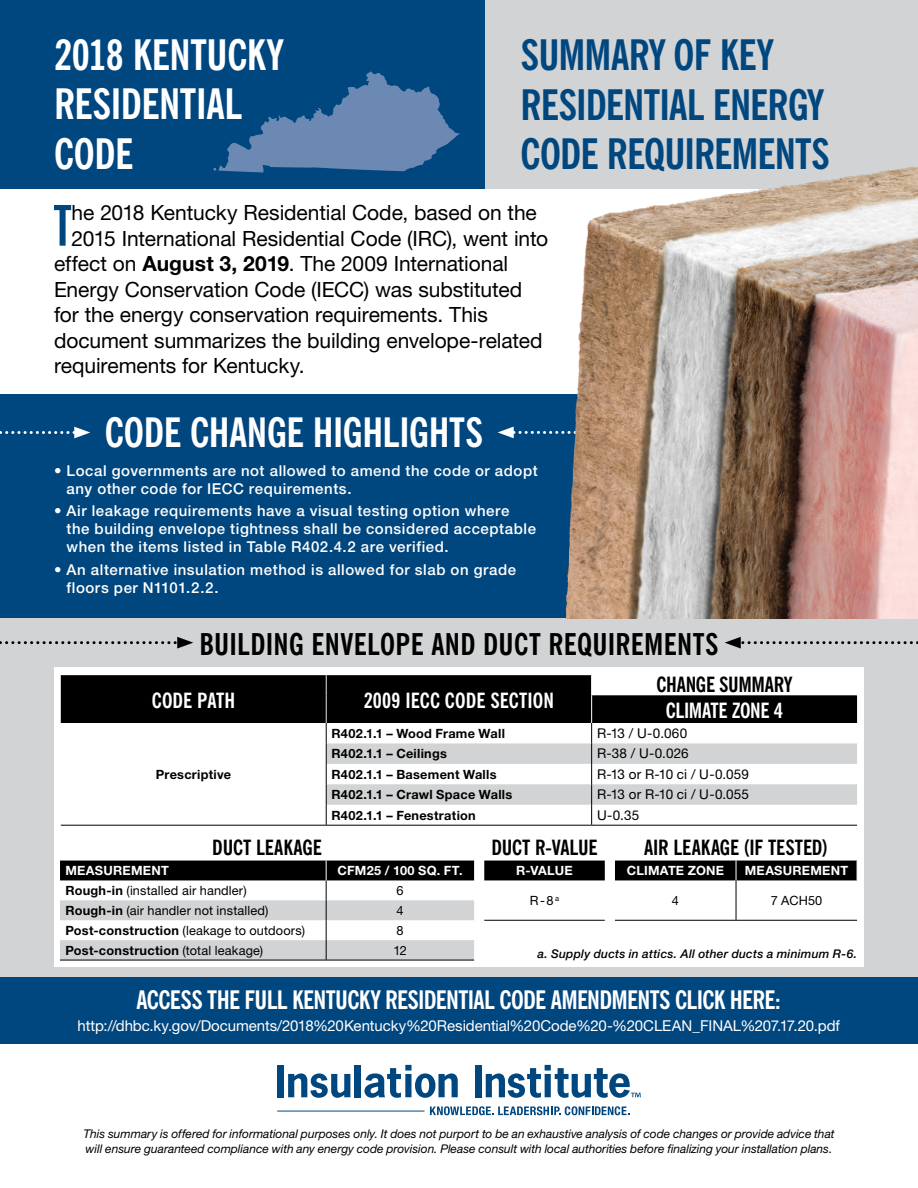
<style>
.page{position:relative;width:918px;height:1188px;background:#fff}
.page>*{position:absolute;margin:0;border:0;box-sizing:border-box;transform-origin:0 0}
.t1{font:700 extra-condensed 56.25px "News Gothic BT";color:#00467f}
.t2{font:700 condensed 42px/49.5px "News Gothic BT";letter-spacing:-.02em;color:#00467f}
.t3{font:700 condensed 42px/49.5px "News Gothic BT";letter-spacing:-.01em;color:#fff}
.t4{font:700 condensed 40.5px "News Gothic BT";letter-spacing:-.01em;color:#fff}
.t5{font:700 condensed 30px "News Gothic BT";letter-spacing:.01em;color:#000}
.t6{font:700 condensed 25.5px "News Gothic BT";letter-spacing:-.025em;color:#fff}
.t7{font:21px "Helvetica Neue LT Std";letter-spacing:-.005em;color:#000}
.t8{font:700 condensed 21px "News Gothic BT";letter-spacing:-.01em;color:#000}
.t9{font:700 condensed 21px "News Gothic BT";color:#fff}
.t10{font:500 15px/18px "Helvetica Neue LT Std";letter-spacing:.035em;color:#fff}
.t11{font:15px "Helvetica Neue LT Std";letter-spacing:-.005em;color:#fff}
.t12{font:13.5px "Helvetica Neue LT Std";letter-spacing:.01em;color:#000}
.t13{font:700 12.75px "Helvetica Neue LT Std";letter-spacing:.02em;color:#000}
.t14{font:12.75px "Helvetica Neue LT Std";letter-spacing:.01em;color:#000}
.t15{font:700 12.75px "Helvetica Neue LT Std";letter-spacing:.02em;color:#fff}
.t16{font:italic 12px/15px "Helvetica Neue LT Std";letter-spacing:-.005em;color:#000}
.t17{font:italic 500 12px "Helvetica Neue LT Std";letter-spacing:.02em;color:#000}
.s1{font-weight:700}
.s2{font-weight:400}
</style>
<div class="page">
<div style="left:0;top:394px;width:918px;height:264px;background:#00467f"></div>
<svg style="left:498px;top:427px;width:52px;height:11px"></svg>
<svg style="left:0;top:427px;width:90px;height:11px"></svg>
<div style="left:0;top:619px;width:918px;height:392px;background:#d1d3d4"></div>
<div style="left:54px;top:668px;width:810px;height:299px;background:#fff"></div>
<hr style="left:61px;top:825px;width:265px;height:1px;background:#000">
<hr style="left:326px;top:825px;width:266px;height:1px;background:#000">
<hr style="left:592px;top:825px;width:265px;height:1px;background:#000">
<svg style="left:61px;top:675px;width:797px;height:150px"></svg>
<div style="left:277px;top:1065px;width:7px;height:32px;background:#00467f"></div>
<svg style="left:430px;top:1106px;width:199px;height:9px"></svg>
<svg style="left:288px;top:1073px;width:62px;height:25px"></svg>
<div style="left:355px;top:1065px;width:6px;height:32px;background:#00467f"></div>
<svg style="left:364px;top:1065px;width:94px;height:33px"></svg>
<div style="left:475px;top:1065px;width:6px;height:32px;background:#00467f"></div>
<svg style="left:486px;top:1065px;width:155px;height:33px"></svg>
<hr style="left:277px;top:1111px;width:147px;height:1px;background:#00467f">
<div style="left:0;top:978px;width:918px;height:66px;background:#00467f"></div>
<div style="left:141px;top:0;width:777px;height:189px;background:#d1d3d4"></div>
<div style="left:0;top:0;width:484px;height:189px;background:#00467f"></div>
<svg style="left:213px;top:71px;width:247px;height:101px"></svg>
<img style="left:550px;top:166px;width:368px;height:453px">
<hr style="left:60px;top:960px;width:266px;height:1px;background:#000">
<hr style="left:326px;top:960px;width:148px;height:1px;background:#000">
<svg style="left:60px;top:861px;width:798px;height:99px"></svg>
<hr style="left:615px;top:920px;width:121px;height:1px;background:#000">
<hr style="left:736px;top:920px;width:121px;height:1px;background:#000">
<svg style="left:0;top:637px;width:193px;height:12px"></svg>
<svg style="left:725px;top:637px;width:193px;height:12px"></svg>
<h2 class="t3" style="left:54px;top:30px;width:231px">2018 KENTUCKY<br>RESIDENTIAL<br>CODE</h2>
<h2 class="t2" style="left:521px;top:30px;width:311px">SUMMARY OF KEY<br>RESIDENTIAL ENERGY<br>CODE REQUIREMENTS</h2>
<h1 class="t1" style="left:54px;top:191px;width:20px">T</h1>
<h3 class="t7" style="left:72px;top:200px;width:467px">he 2018 Kentucky Residential Code, based on the</h3>
<h3 class="t7" style="left:72px;top:226px;width:478px">2015 International Residential Code (IRC), went into</h3>
<h3 class="t7" style="left:54px;top:251px;width:456px">effect on <span class="s1">August 3, 2019</span>. The 2009 International</h3>
<h3 class="t7" style="left:54px;top:277px;width:470px">Energy Conservation Code (IECC) was substituted</h3>
<h3 class="t7" style="left:54px;top:302px;width:435px">for the energy conservation requirements. This</h3>
<h3 class="t7" style="left:54px;top:328px;width:490px">document summarizes the building envelope-related</h3>
<h3 class="t7" style="left:54px;top:353px;width:252px">requirements for Kentucky.</h3>
<h3 class="t4" style="left:105px;top:407px;width:380px">CODE CHANGE HIGHLIGHTS</h3>
<p class="t10" style="left:67px;top:461px;width:473px;text-indent:-13px">• Local governments are not allowed to amend the code or adopt any other code for IECC requirements.</p>
<p class="t10" style="left:67px;top:502px;width:471px;text-indent:-13px">• Air leakage requirements have a visual testing option where the building envelope tightness shall be considered acceptable when the items listed in Table R402.4.2 are verified.</p>
<p class="t10" style="left:67px;top:560px;width:451px;text-indent:-13px">• An alternative insulation method is allowed for slab on grade floors per N1101.2.2.</p>
<h3 class="t5" style="left:199px;top:626px;width:521px">BUILDING ENVELOPE AND DUCT REQUIREMENTS</h3>
<h3 class="t9" style="left:152px;top:687px;width:85px">CODE PATH</h3>
<h3 class="t9" style="left:364px;top:687px;width:192px">2009 IECC CODE SECTION</h3>
<h3 class="t8" style="left:657px;top:672px;width:137px">CHANGE SUMMARY</h3>
<h3 class="t9" style="left:666px;top:697px;width:118px">CLIMATE ZONE 4</h3>
<p class="t13" style="left:156px;top:766px;width:77px">Prescriptive</p>
<p class="t13" style="left:332px;top:725px;width:175px">R402.1.1 – Wood Frame Wall</p>
<p class="t12" style="left:597px;top:725px;width:92px">R-13 / U-0.060</p>
<p class="t13" style="left:332px;top:746px;width:117px">R402.1.1 – Ceilings</p>
<p class="t12" style="left:597px;top:746px;width:93px">R-38 / U-0.026</p>
<p class="t13" style="left:332px;top:766px;width:166px">R402.1.1 – Basement Walls</p>
<p class="t12" style="left:597px;top:766px;width:153px">R-13 or R-10 ci / U-0.059</p>
<p class="t13" style="left:332px;top:787px;width:182px">R402.1.1 – Crawl Space Walls</p>
<p class="t12" style="left:597px;top:787px;width:154px">R-13 or R-10 ci / U-0.055</p>
<p class="t13" style="left:332px;top:807px;width:146px">R402.1.1 – Fenestration</p>
<p class="t12" style="left:597px;top:807px;width:44px">U-0.35</p>
<h3 class="t8" style="left:212px;top:835px;width:111px">DUCT LEAKAGE</h3>
<h3 class="t8" style="left:491px;top:835px;width:108px">DUCT R-VALUE</h3>
<h3 class="t8" style="left:644px;top:835px;width:185px">AIR LEAKAGE (IF TESTED)</h3>
<p class="t15" style="left:65px;top:863px;width:105px">MEASUREMENT</p>
<p class="t15" style="left:338px;top:863px;width:127px">CFM25 / 100 SQ. FT.</p>
<p class="t15" style="left:516px;top:863px;width:58px">R-VALUE</p>
<p class="t15" style="left:627px;top:863px;width:99px">CLIMATE ZONE</p>
<p class="t15" style="left:745px;top:863px;width:105px">MEASUREMENT</p>
<p class="t14" style="left:65px;top:883px;width:183px"><span class="s1">Rough-in</span> (installed air handler)</p>
<p class="t14" style="left:397px;top:883px;width:9px">6</p>
<p class="t14" style="left:530px;top:893px;width:31px">R-8<sup>a</sup></p>
<p class="t14" style="left:672px;top:893px;width:9px">4</p>
<p class="t14" style="left:771px;top:893px;width:53px">7 ACH50</p>
<p class="t14" style="left:65px;top:903px;width:205px"><span class="s1">Rough-in</span> (air handler not installed)</p>
<p class="t14" style="left:397px;top:903px;width:9px">4</p>
<p class="t14" style="left:65px;top:923px;width:241px"><span class="s1">Post-construction</span> (leakage to outdoors)</p>
<p class="t14" style="left:397px;top:923px;width:9px">8</p>
<p class="t13" style="left:65px;top:942px;width:199px">Post-construction <span class="s2">(total leakage)</span></p>
<p class="t14" style="left:393px;top:943px;width:15px">12</p>
<p class="t17" style="left:537px;top:946px;width:321px">a. Supply ducts in attics. All other ducts a minimum R-6.</p>
<h3 class="t6" style="left:137px;top:984px;width:646px">ACCESS THE FULL KENTUCKY RESIDENTIAL CODE AMENDMENTS CLICK HERE:</h3>
<p class="t11" style="left:77px;top:1017px;width:764px">http://dhbc.ky.gov/Documents/2018%20Kentucky%20Residential%20Code%20-%20CLEAN_FINAL%207.17.20.pdf</p>
<p class="t16" style="left:83px;top:1126px;width:753px">This summary is offered for informational purposes only. It does not purport to be an exhaustive analysis of code changes or provide advice that will ensure guaranteed compliance with any energy code provision. Please consult with local authorities before finalizing your installation plans.</p>
</div>
